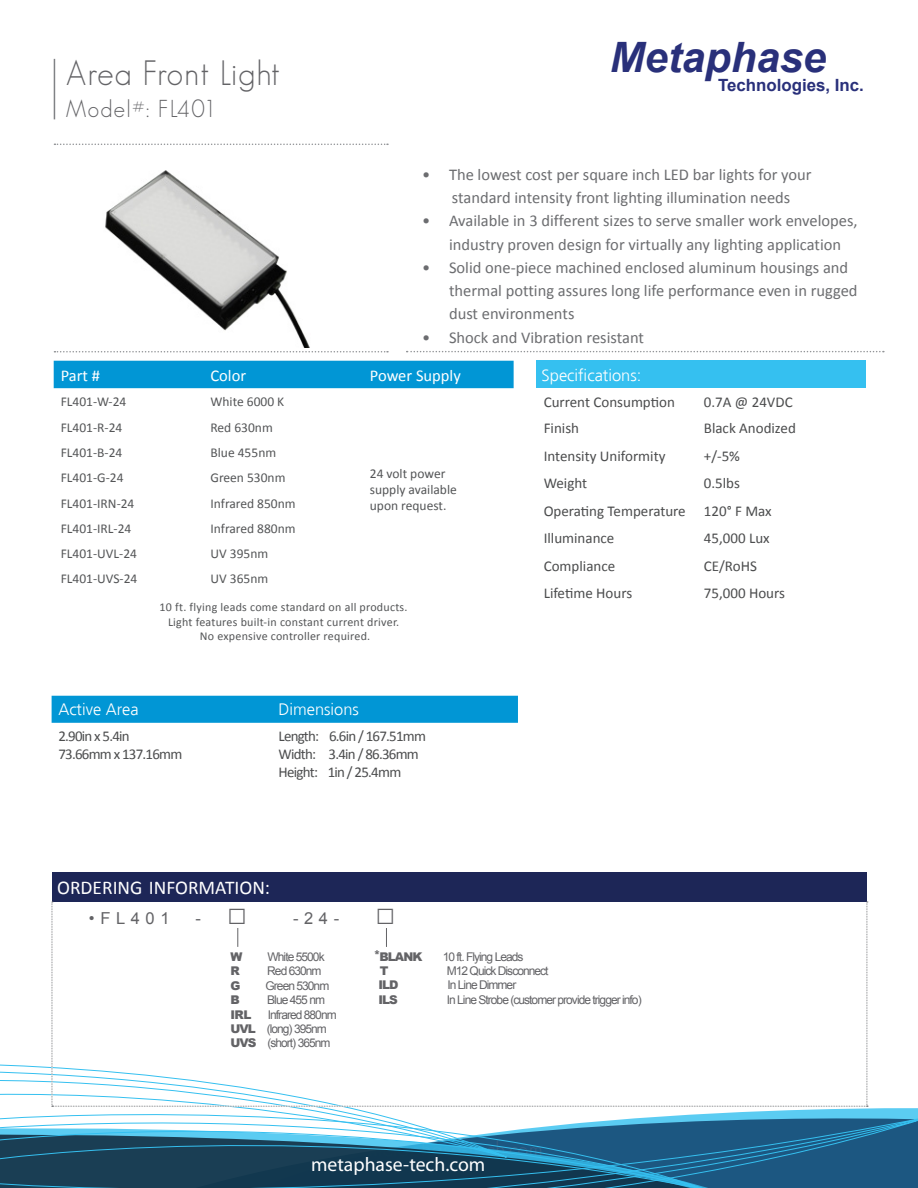
<style>
.page{position:relative;width:918px;height:1188px;background:#fff}
.page>*{position:absolute;margin:0;border:0;box-sizing:border-box;transform-origin:0 0}
.t1{font:italic 700 41.85px "Arial";color:#29307a}
.t2{font:300 34.5px "Geosans";letter-spacing:.04em;color:#636366;scale:.96 1}
.t3{font:300 24px "Geosans";letter-spacing:.06em;color:#636366;scale:.95 1}
.t4{font:19.65px "Myriad Pro";color:#fff}
.t5{font:19.5px "Calibri";color:#fff}
.t6{font:700 16.8px "Arial";color:#29307a}
.t7{font:16.5px/23.2px "Calibri";color:#6c6d70}
.t8{font:300 16.5px "Frutiger";color:#fff}
.t9{font:16.5px "Calibri";color:#fff}
.t10{font:16.5px "Arial";letter-spacing:.34em;color:#636366}
.t11{font:15px "Calibri";color:#4b4c4d}
.t12{font:15px "Calibri";letter-spacing:-.05em;color:#4b4c4d}
.t13{font:13.5px "Calibri";color:#545557}
.t14{font:12px "Arial";letter-spacing:-.08em;color:#636366}
.t15{font:12px "Calibri";letter-spacing:.02em;color:#545557}
.t16{font:900 12px "Arial";letter-spacing:-.08em;color:#636366}
.s1{font-size:33px}
.s2{font-weight:900}
</style>
<div class="page">
<svg style="left:707px;top:1108px;width:211px;height:8px;fill:#5bccf2"></svg>
<svg style="left:0;top:1116px;width:918px;height:72px;background:#225b7d"></svg>
<svg style="left:0;top:1069px;width:507px;height:89px"></svg>
<img style="left:105px;top:170px;width:205px;height:178px">
<div style="left:52px;top:872px;width:815px;height:30px;background:#1d2657"></div>
<svg style="left:52px;top:902px;width:816px;height:205px"></svg>
<svg style="left:407px;top:351px;width:477px;height:1px"></svg>
<svg style="left:54px;top:144px;width:334px;height:1px"></svg>
<svg style="left:54px;top:351px;width:334px;height:1px"></svg>
<div style="left:536px;top:361px;width:330px;height:27px;background:#35c0f0"></div>
<hr style="left:54px;top:59px;width:1px;height:60px;background:#808285">
<div style="left:54px;top:361px;width:460px;height:27px;background:#0196d5"></div>
<div style="left:52px;top:696px;width:466px;height:27px;background:#0196d5"></div>
<p class="t2" style="left:66px;top:54px;width:224px">Area Front Light</p>
<p class="t3" style="left:66px;top:96px;width:160px">Model#: FL401</p>
<p class="t1" style="left:610px;top:30px;width:218px">Metaphase</p>
<p class="t6" style="left:718px;top:74px;width:147px">Technologies, Inc.</p>
<p class="t7" style="left:422px;top:163px;width:391px">• The lowest cost per square inch LED bar lights for your</p>
<p class="t7" style="left:452px;top:186px;width:340px">standard intensity front lighting illumination needs</p>
<p class="t7" style="left:449px;top:209px;width:410px;text-indent:-27px">• Available in 3 different sizes to serve smaller work envelopes, industry proven design for virtually any lighting application</p>
<p class="t7" style="left:449px;top:256px;width:410px;text-indent:-27px">• Solid one-piece machined enclosed aluminum housings and thermal potting assures long life performance even in rugged dust environments</p>
<p class="t7" style="left:422px;top:326px;width:224px">• Shock and Vibration resistant</p>
<p class="t9" style="left:61px;top:365px;width:41px">Part #</p>
<p class="t9" style="left:211px;top:365px;width:37px">Color</p>
<p class="t9" style="left:370px;top:365px;width:92px">Power Supply</p>
<p class="t13" style="left:61px;top:393px;width:67px">FL401-W-24</p>
<p class="t13" style="left:211px;top:393px;width:75px">White 6000 K</p>
<p class="t13" style="left:61px;top:419px;width:63px">FL401-R-24</p>
<p class="t13" style="left:211px;top:419px;width:64px">Red 630nm</p>
<p class="t13" style="left:61px;top:444px;width:63px">FL401-B-24</p>
<p class="t13" style="left:211px;top:444px;width:67px">Blue 455nm</p>
<p class="t13" style="left:61px;top:469px;width:64px">FL401-G-24</p>
<p class="t13" style="left:211px;top:469px;width:77px">Green 530nm</p>
<p class="t13" style="left:61px;top:494px;width:75px">FL401-IRN-24</p>
<p class="t13" style="left:211px;top:494px;width:87px">Infrared 850nm</p>
<p class="t13" style="left:61px;top:520px;width:72px">FL401-IRL-24</p>
<p class="t13" style="left:211px;top:520px;width:87px">Infrared 880nm</p>
<p class="t13" style="left:61px;top:545px;width:78px">FL401-UVL-24</p>
<p class="t13" style="left:211px;top:545px;width:59px">UV 395nm</p>
<p class="t13" style="left:61px;top:570px;width:78px">FL401-UVS-24</p>
<p class="t13" style="left:211px;top:570px;width:59px">UV 365nm</p>
<p class="t15" style="left:160px;top:600px;width:249px">10 ft. flying leads come standard on all products.</p>
<p class="t15" style="left:168px;top:614px;width:233px">Light features built-in constant current driver.</p>
<p class="t15" style="left:200px;top:629px;width:172px">No expensive controller required.</p>
<p class="t13" style="left:370px;top:465px;width:77px">24 volt power</p>
<p class="t13" style="left:370px;top:481px;width:88px">supply available</p>
<p class="t13" style="left:370px;top:497px;width:78px">upon request.</p>
<p class="t8" style="left:58px;top:700px;width:82px">Active Area</p>
<p class="t8" style="left:279px;top:700px;width:82px">Dimensions</p>
<p class="t11" style="left:58px;top:727px;width:73px">2.90in x 5.4in</p>
<p class="t12" style="left:58px;top:745px;width:125px">73.66mm x 137.16mm</p>
<p class="t12" style="left:279px;top:727px;width:149px">Length: 6.6in / 167.51mm</p>
<p class="t12" style="left:279px;top:745px;width:142px">Width: 3.4in / 86.36mm</p>
<p class="t12" style="left:279px;top:763px;width:124px">Height: 1in / 25.4mm</p>
<p class="t8" style="left:542px;top:366px;width:101px">Specifications:</p>
<p class="t11" style="left:544px;top:392px;width:133px">Current Consumption</p>
<p class="t11" style="left:704px;top:392px;width:90px">0.7A @ 24VDC</p>
<p class="t11" style="left:544px;top:419px;width:37px">Finish</p>
<p class="t11" style="left:704px;top:419px;width:94px">Black Anodized</p>
<p class="t11" style="left:544px;top:446px;width:123px">Intensity Uniformity</p>
<p class="t11" style="left:704px;top:446px;width:38px">+/-5%</p>
<p class="t11" style="left:544px;top:474px;width:45px">Weight</p>
<p class="t11" style="left:704px;top:474px;width:38px">0.5lbs</p>
<p class="t11" style="left:544px;top:501px;width:144px">Operating Temperature</p>
<p class="t11" style="left:704px;top:501px;width:69px">120° F Max</p>
<p class="t11" style="left:544px;top:529px;width:72px">Illuminance</p>
<p class="t11" style="left:704px;top:529px;width:67px">45,000 Lux</p>
<p class="t11" style="left:544px;top:556px;width:73px">Compliance</p>
<p class="t11" style="left:704px;top:556px;width:55px">CE/RoHS</p>
<p class="t11" style="left:544px;top:584px;width:90px">Lifetime Hours</p>
<p class="t11" style="left:704px;top:584px;width:83px">75,000 Hours</p>
<p class="t5" style="left:57px;top:875px;width:215px">ORDERING INFORMATION:</p>
<p class="t10" style="left:89px;top:907px;width:82px">•FL401</p>
<p class="t10" style="left:196px;top:907px;width:53px">- <span class="s1">□</span></p>
<p class="t10" style="left:293px;top:907px;width:104px">-24- <span class="s1">□</span></p>
<p class="t16" style="left:230px;top:948px;width:13px">W</p>
<p class="t14" style="left:268px;top:949px;width:59px">White 5500k</p>
<p class="t16" style="left:230px;top:962px;width:11px">R</p>
<p class="t14" style="left:267px;top:963px;width:56px">Red 630nm</p>
<p class="t16" style="left:230px;top:977px;width:11px">G</p>
<p class="t14" style="left:266px;top:978px;width:65px">Green 530nm</p>
<p class="t16" style="left:230px;top:991px;width:11px">B</p>
<p class="t14" style="left:267px;top:992px;width:59px">Blue 455 nm</p>
<p class="t16" style="left:230px;top:1006px;width:23px">IRL</p>
<p class="t14" style="left:268px;top:1007px;width:70px">Infrared 880nm</p>
<p class="t14" style="left:230px;top:1021px;width:98px"><span class="s2">UVL</span> (long) 395nm</p>
<p class="t14" style="left:230px;top:1035px;width:102px"><span class="s2">UVS</span> (short) 365nm</p>
<p class="t16" style="left:374px;top:948px;width:50px">*BLANK</p>
<p class="t14" style="left:443px;top:949px;width:82px">10 ft. Flying Leads</p>
<p class="t16" style="left:380px;top:962px;width:10px">T</p>
<p class="t14" style="left:447px;top:963px;width:103px">M12 Quick Disconnect</p>
<p class="t16" style="left:378px;top:976px;width:22px">ILD</p>
<p class="t14" style="left:447px;top:977px;width:70px">In Line Dimmer</p>
<p class="t16" style="left:378px;top:991px;width:21px">ILS</p>
<p class="t14" style="left:447px;top:992px;width:196px">In Line Strobe (customer provide trigger info)</p>
<p class="t4" style="left:311px;top:1152px;width:176px">metaphase-tech.com</p>
</div>
